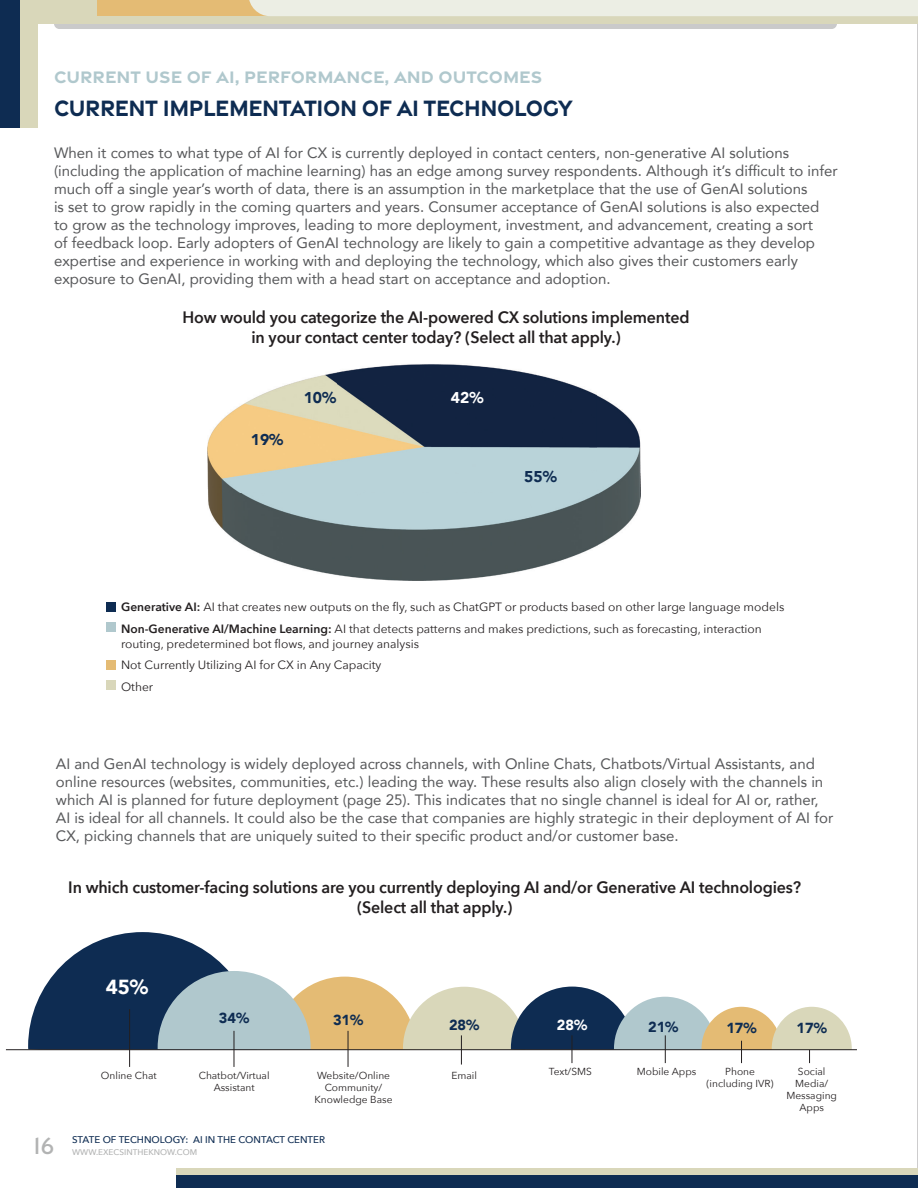
<style>
.page{position:relative;width:918px;height:1188px;background:#fff}
.page>*{position:absolute;margin:0;border:0;box-sizing:border-box;transform-origin:0 0}
.t1{font:500 25.5px "Gravesend Sans";color:#b2b3b3}
.Page_Headline{font:700 24px "Gravesend Sans";letter-spacing:-.02em;color:#0e2c52;scale:.92 1}
.t2{font:900 20.4px "Avenir";color:#fff}
.page_subheader{font:700 18px "Gravesend Sans";color:#b0c8cd}
.graph_Header{font:600 16.5px/19.8px "Avenir Next";letter-spacing:-.01em;color:#231f20;text-align:center}
.t3{font:900 15.6px "Avenir";color:#0e2c52}
.t4{font:900 15.6px "Avenir";color:#fff}
.t5{font:15px/18px "Avenir";color:#57585a}
.t6{font:900 14.55px "Avenir";color:#0e2c52}
.t7{font:900 14.55px "Avenir";color:#fff}
.t8{font:12px/14.4px "Avenir Next";color:#231f20}
.t9{font:10.2px/12.1px "Avenir Next";color:#231f20;text-align:center}
.t10{font:500 9.75px "Avenir Next";color:#0e2c52}
.t11{font:500 8.25px "Avenir Next";color:#b2b3b3}
.s1{font-weight:600}
</style>
<div class="page">
<div style="left:54px;top:18px;width:783px;height:11px;background:#cacaca;border-radius:5px"></div>
<hr style="left:129px;top:1009px;width:1px;height:58px;background:#231f20">
<hr style="left:234px;top:1031px;width:1px;height:36px;background:#231f20">
<hr style="left:348px;top:1031px;width:1px;height:36px;background:#231f20">
<hr style="left:461px;top:1035px;width:1px;height:30px;background:#231f20">
<svg style="left:28px;top:932px;width:824px;height:131px"></svg>
<hr style="left:6px;top:1049px;width:851px;height:1px;background:#231f20">
<img style="left:207px;top:364px;width:434px;height:217px">
<div style="left:107px;top:623px;width:9px;height:9px;background:#b0c8cd"></div>
<div style="left:107px;top:602px;width:9px;height:9px;background:#0e2c52"></div>
<div style="left:107px;top:660px;width:9px;height:9px;background:#e4bb74"></div>
<div style="left:107px;top:680px;width:9px;height:9px;background:#d9d7ba"></div>
<svg style="left:347px;top:1003px;width:103px;height:102px"></svg>
<svg style="left:428px;top:936px;width:90px;height:91px"></svg>
<div style="left:504px;top:877px;width:73px;height:73px;background:#fff;border-radius:50%"></div>
<svg style="left:583px;top:957px;width:59px;height:59px"></svg>
<div style="left:652px;top:899px;width:49px;height:49px;background:#fff;border-radius:50%"></div>
<div style="left:726px;top:971px;width:36px;height:36px;background:#fff;border-radius:50%"></div>
<div style="left:794px;top:912px;width:28px;height:27px;background:#fff;border-radius:50%"></div>
<svg style="left:656px;top:1031px;width:46px;height:46px"></svg>
<svg style="left:509px;top:1016px;width:73px;height:73px"></svg>
<svg style="left:794px;top:1041px;width:27px;height:28px"></svg>
<hr style="left:917px;top:16px;width:1px;height:1172px;background:#231f20">
<div style="left:0;top:0;width:918px;height:24px;background:#d9d7ba"></div>
<div style="left:177px;top:1168px;width:741px;height:15px;background:#d9d7ba"></div>
<div style="left:0;top:0;width:30px;height:127px;background:#0e2c52"></div>
<div style="left:20px;top:0;width:18px;height:127px;background:#d9d7ba"></div>
<div style="left:97px;top:0;width:821px;height:16px;background:#e4bb74"></div>
<div style="left:249px;top:0;width:669px;height:16px;background:#eceee4"></div>
<div style="left:177px;top:1175px;width:741px;height:13px;background:#0e2c52"></div>
<p class="page_subheader" style="left:54px;top:65px;width:490px">CURRENT USE OF AI, PERFORMANCE, AND OUTCOMES</p>
<p class="Page_Headline" style="left:54px;top:92px;width:565px">CURRENT IMPLEMENTATION OF AI TECHNOLOGY</p>
<p class="t5" style="left:54px;top:143px;width:785px">When it comes to what type of AI for CX is currently deployed in contact centers, non-generative AI solutions (including the application of machine learning) has an edge among survey respondents. Although it’s difficult to infer much off a single year’s worth of data, there is an assumption in the marketplace that the use of GenAI solutions<br>is set to grow rapidly in the coming quarters and years. Consumer acceptance of GenAI solutions is also expected<br>to grow as the technology improves, leading to more deployment, investment, and advancement, creating a sort<br>of feedback loop. Early adopters of GenAI technology are likely to gain a competitive advantage as they develop expertise and experience in working with and deploying the technology, which also gives their customers early exposure to GenAI, providing them with a head start on acceptance and adoption.</p>
<p class="graph_Header" style="left:183px;top:307px;width:509px">How would you categorize the AI-powered CX solutions implemented in your contact center today? (Select all that apply.)</p>
<p class="t3" style="left:251px;top:426px;width:34px">19%</p>
<p class="t3" style="left:304px;top:384px;width:34px">10%</p>
<p class="t4" style="left:451px;top:384px;width:34px">42%</p>
<p class="t3" style="left:524px;top:463px;width:34px">55%</p>
<p class="t8" style="left:121px;top:599px;width:665px"><span class="s1">Generative AI:</span> AI that creates new outputs on the fly, such as ChatGPT or products based on other large language models</p>
<p class="t8" style="left:121px;top:621px;width:642px"><span class="s1">Non-Generative AI/Machine Learning:</span> AI that detects patterns and makes predictions, such as forecasting, interaction routing, predetermined bot flows, and journey analysis</p>
<p class="t8" style="left:121px;top:657px;width:262px">Not Currently Utilizing AI for CX in Any Capacity</p>
<p class="t8" style="left:121px;top:679px;width:34px">Other</p>
<p class="t5" style="left:56px;top:755px;width:779px">AI and GenAI technology is widely deployed across channels, with Online Chats, Chatbots/Virtual Assistants, and online resources (websites, communities, etc.) leading the way. These results also align closely with the channels in which AI is planned for future deployment (page 25). This indicates that no single channel is ideal for AI or, rather, AI is ideal for all channels. It could also be the case that companies are highly strategic in their deployment of AI for CX, picking channels that are uniquely suited to their specific product and/or customer base.</p>
<p class="graph_Header" style="left:68px;top:877px;width:734px">In which customer-facing solutions are you currently deploying AI and/or Generative AI technologies? (Select all that apply.)</p>
<p class="t2" style="left:106px;top:969px;width:44px">45%</p>
<p class="t9" style="left:101px;top:1068px;width:57px">Online Chat</p>
<p class="t6" style="left:219px;top:1006px;width:32px">34%</p>
<p class="t6" style="left:333px;top:1007px;width:32px">31%</p>
<p class="t6" style="left:449px;top:1013px;width:32px">28%</p>
<p class="t7" style="left:557px;top:1013px;width:32px">28%</p>
<p class="t6" style="left:648px;top:1015px;width:32px">21%</p>
<p class="t6" style="left:726px;top:1015px;width:32px">17%</p>
<p class="t6" style="left:797px;top:1015px;width:32px">17%</p>
<p class="t9" style="left:199px;top:1068px;width:72px">Chatbot/Virtual<br>Assistant</p>
<p class="t9" style="left:317px;top:1068px;width:75px">Website/Online</p>
<p class="t9" style="left:451px;top:1068px;width:27px">Email</p>
<p class="t9" style="left:315px;top:1081px;width:79px">Community/<br>Knowledge Base</p>
<p class="t9" style="left:549px;top:1065px;width:44px">Text/SMS</p>
<p class="t9" style="left:637px;top:1065px;width:61px">Mobile Apps</p>
<p class="t9" style="left:725px;top:1065px;width:31px">Phone</p>
<p class="t9" style="left:707px;top:1077px;width:69px">(including IVR)</p>
<p class="t9" style="left:786px;top:1065px;width:52px">Social<br>Media/<br>Messaging<br>Apps</p>
<h1 class="t1" style="left:33px;top:1130px;width:23px">16</h1>
<p class="t10" style="left:72px;top:1131px;width:254px">STATE OF TECHNOLOGY: AI IN THE CONTACT CENTER</p>
<p class="t11" style="left:72px;top:1145px;width:127px">WWW.EXECSINTHEKNOW.COM</p>
</div>
